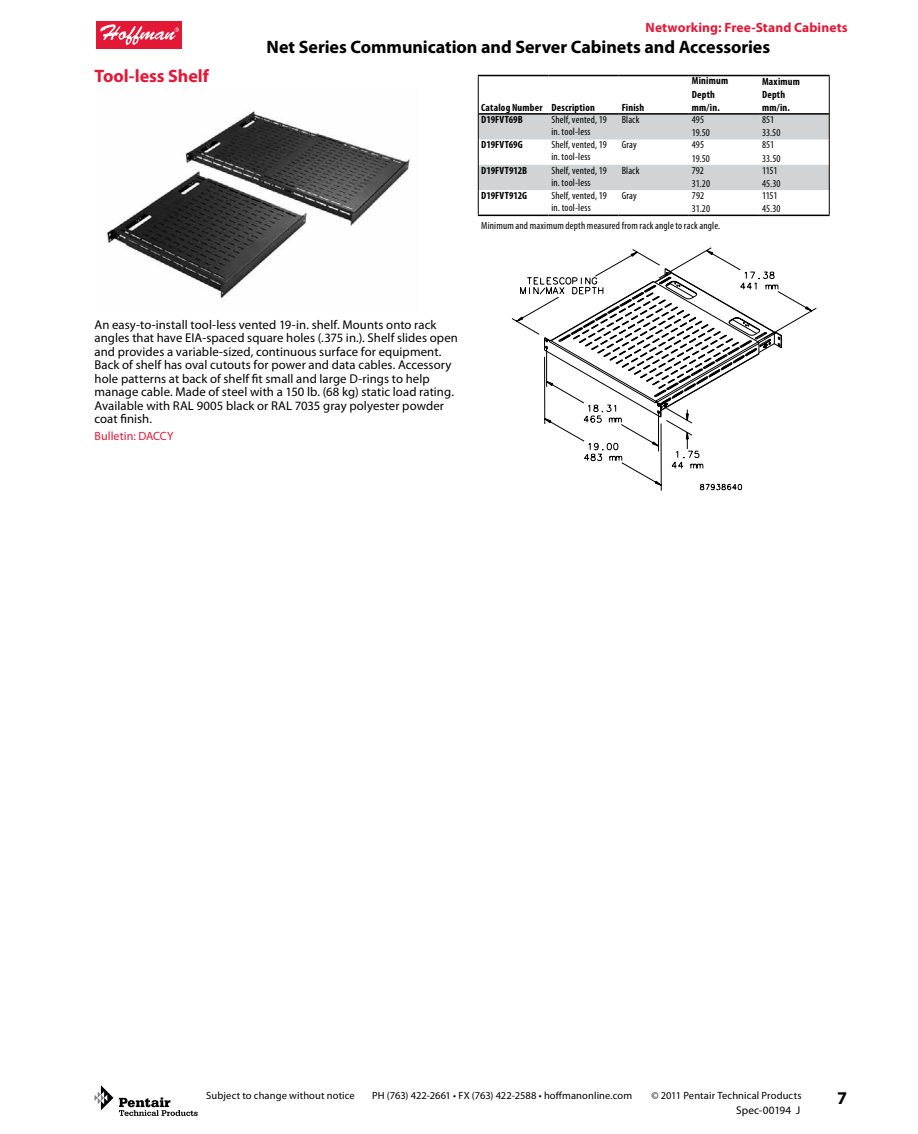
<style>
.page{position:relative;width:918px;height:1134px;background:#fff}
.page>*{position:absolute;margin:0;border:0;box-sizing:border-box;transform-origin:0 0}
.t1{font:700 18px "Myriad Pro";letter-spacing:-.005em;color:#000}
.t2{font:700 18px "Myriad Pro";letter-spacing:-.005em;color:#e31837}
.t3{font:700 13.5px "Myriad Pro";letter-spacing:.01em;color:#e31837}
.t4{font:12.75px/13.5px "Myriad Pro";letter-spacing:.005em;color:#000}
.t5{font:12px "Myriad Pro";letter-spacing:.005em;color:#e31837}
.t6{font:11.25px "Myriad Pro";letter-spacing:.02em;color:#000}
.t7{font:condensed 10.5px/13px "Myriad Pro";letter-spacing:.015em;color:#000}
.t8{font:10.5px "Myriad Pro";letter-spacing:.01em;color:#000}
.t9{font:700 condensed 10.5px/13px "Myriad Pro";letter-spacing:.02em;color:#000}
.t10{font:700 condensed 10.5px "Myriad Pro";color:#000}
</style>
<div class="page">
<div style="left:96px;top:21px;width:86px;height:27px;background:#e31837"></div>
<svg style="left:100px;top:24px;width:79px;height:21px"></svg>
<svg style="left:119px;top:1098px;width:79px;height:18px"></svg>
<svg style="left:94px;top:1085px;width:19px;height:25px"></svg>
<img style="left:107px;top:111px;width:304px;height:188px">
<svg style="left:478px;top:76px;width:351px;height:141px"></svg>
<hr style="left:478px;top:75px;width:70px;height:1px;background:#000">
<hr style="left:479px;top:113px;width:69px;height:2px;background:#000">
<hr style="left:478px;top:76px;width:1px;height:38px;background:#000">
<hr style="left:548px;top:75px;width:71px;height:1px;background:#000">
<hr style="left:548px;top:113px;width:71px;height:2px;background:#000">
<hr style="left:619px;top:75px;width:70px;height:1px;background:#000">
<hr style="left:619px;top:113px;width:70px;height:2px;background:#000">
<hr style="left:689px;top:75px;width:70px;height:1px;background:#000">
<hr style="left:689px;top:113px;width:70px;height:2px;background:#000">
<hr style="left:759px;top:75px;width:71px;height:1px;background:#000">
<hr style="left:759px;top:113px;width:70px;height:2px;background:#000">
<hr style="left:829px;top:76px;width:1px;height:38px;background:#000">
<hr style="left:478px;top:215px;width:70px;height:1px;background:#000">
<hr style="left:548px;top:215px;width:71px;height:1px;background:#000">
<hr style="left:619px;top:215px;width:70px;height:1px;background:#000">
<hr style="left:689px;top:215px;width:70px;height:1px;background:#000">
<hr style="left:759px;top:215px;width:71px;height:1px;background:#000">
<svg style="left:478px;top:114px;width:352px;height:101px"></svg>
<svg style="left:512px;top:249px;width:209px;height:86px"></svg>
<svg style="left:544px;top:268px;width:238px;height:223px"></svg>
<h1 class="t2" style="left:94px;top:64px;width:116px">Tool-less Shelf</h1>
<p class="t3" style="left:646px;top:19px;width:204px">Networking: Free-Stand Cabinets</p>
<h1 class="t1" style="left:267px;top:36px;width:505px">Net Series Communication and Server Cabinets and Accessories</h1>
<p class="t9" style="left:481px;top:101px;width:115px">Catalog Number Description</p>
<p class="t9" style="left:622px;top:100px;width:24px">Finish</p>
<p class="t9" style="left:692px;top:74px;width:38px">Minimum<br>Depth mm/in.</p>
<p class="t9" style="left:762px;top:74px;width:39px">Maximum<br>Depth mm/in.</p>
<p class="t9" style="left:481px;top:113px;width:43px">D19FVT69B</p>
<p class="t7" style="left:551px;top:114px;width:57px;line-height:12px">Shelf, vented, 19 in. tool-less</p>
<p class="t7" style="left:622px;top:113px;width:19px">Black</p>
<p class="t7" style="left:692px;top:113px;width:20px">495<br>19.50</p>
<p class="t7" style="left:762px;top:113px;width:20px">851<br>33.50</p>
<p class="t9" style="left:481px;top:138px;width:43px">D19FVT69G</p>
<p class="t7" style="left:551px;top:139px;width:57px;line-height:12px">Shelf, vented, 19 in. tool-less</p>
<p class="t7" style="left:622px;top:138px;width:17px">Gray</p>
<p class="t7" style="left:692px;top:138px;width:20px">495<br>19.50</p>
<p class="t7" style="left:762px;top:138px;width:20px">851<br>33.50</p>
<p class="t9" style="left:481px;top:164px;width:47px">D19FVT912B</p>
<p class="t7" style="left:552px;top:164px;width:57px;line-height:12px">Shelf, vented, 19 in. tool-less</p>
<p class="t7" style="left:622px;top:164px;width:19px">Black</p>
<p class="t7" style="left:692px;top:164px;width:20px">792<br>31.20</p>
<p class="t7" style="left:762px;top:164px;width:20px">1151<br>45.30</p>
<p class="t10" style="left:481px;top:189px;width:47px">D19FVT912G</p>
<p class="t7" style="left:552px;top:189px;width:57px;line-height:12px">Shelf, vented, 19 in. tool-less</p>
<p class="t7" style="left:622px;top:189px;width:17px">Gray</p>
<p class="t7" style="left:692px;top:189px;width:20px">792<br>31.20</p>
<p class="t7" style="left:762px;top:189px;width:20px">1151<br>45.30</p>
<p class="t7" style="left:481px;top:219px;width:240px">Minimum and maximum depth measured from rack angle to rack angle.</p>
<p class="t4" style="left:94px;top:318px;width:365px">An easy-to-install tool-less vented 19-in. shelf. Mounts onto rack angles that have EIA-spaced square holes (.375 in.). Shelf slides open and provides a variable-sized, continuous surface for equipment.<br>Back of shelf has oval cutouts for power and data cables. Accessory hole patterns at back of shelf fit small and large D-rings to help manage cable. Made of steel with a 150 lb. (68 kg) static load rating.<br>Available with RAL 9005 black or RAL 7035 gray polyester powder coat finish.</p>
<p class="t5" style="left:94px;top:429px;width:81px">Bulletin: DACCY</p>
<p class="t8" style="left:206px;top:1089px;width:150px">Subject to change without notice</p>
<p class="t8" style="left:372px;top:1089px;width:261px">PH (763) 422-2661 • FX (763) 422-2588 • hoffmanonline.com</p>
<p class="t8" style="left:651px;top:1089px;width:152px">© 2011 Pentair Technical Products</p>
<p class="t6" style="left:736px;top:1103px;width:66px">Spec-00194 J</p>
<h1 class="t1" style="left:837px;top:1087px;width:11px">7</h1>
</div>
